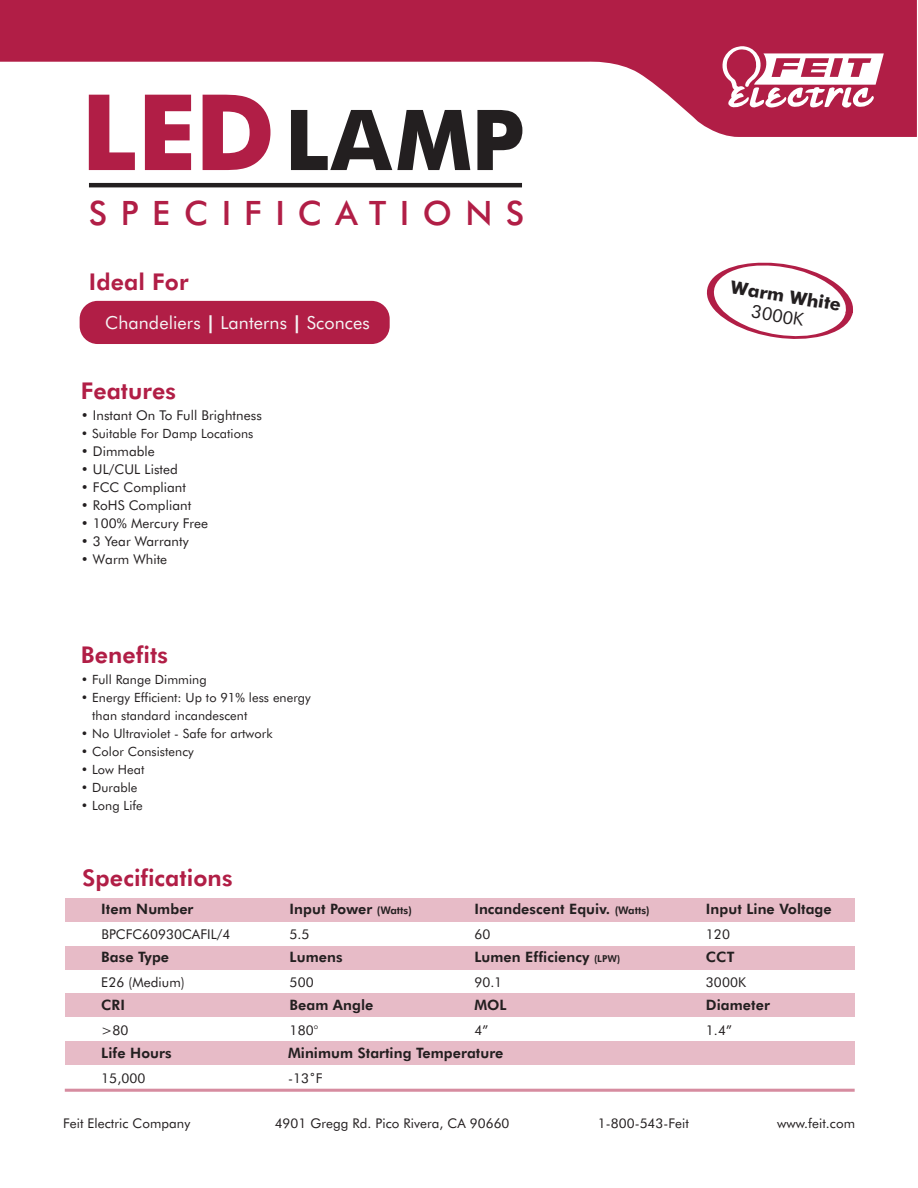
<style>
.page{position:relative;width:918px;height:1188px;background:#fff}
.page>*{position:absolute;margin:0;border:0;box-sizing:border-box;transform-origin:0 0}
.t1{font:700 105.45px "Futura BT";color:#b11e46}
.t2{font:700 84px "Futura BT";color:#231f20}
.t3{font:500 33.6px "Futura BT";letter-spacing:.4em;color:#b11e46}
.t4{font:800 23.1px "Futura BT";letter-spacing:.005em;color:#b11e46}
.t5{font:18px "Futura BT";letter-spacing:.005em;color:#f5f5f5}
.t6{font:700 17.85px "Futura BT";color:#231f20}
.t7{font:17.85px "Futura BT";color:#231f20}
.t8{font:800 14.4px "Futura BT";letter-spacing:.005em;color:#231f20}
.t9{font:13.5px "Futura BT";letter-spacing:.005em;color:#231f20}
.t10{font:13.35px "Futura BT";letter-spacing:.005em;color:#231f20}
.t11{font:12.75px/18px "Futura BT";letter-spacing:.005em;color:#231f20}
.s1{font-weight:700}
.s2{font-size:10.5px}
.s3{font-size:9.6px}
</style>
<div class="page">
<hr style="left:89px;top:183px;width:433px;height:4px;background:#231f20">
<svg style="left:0;top:0;width:917px;height:137px;fill:#b11e46"></svg>
<svg style="left:721px;top:46px;width:163px;height:63px"></svg>
<hr style="left:65px;top:1089px;width:790px;height:3px;background:#b11e46">
<div style="left:65px;top:898px;width:790px;height:24px;background:#e7bbc7"></div>
<div style="left:65px;top:946px;width:790px;height:23px;background:#e7bbc7"></div>
<div style="left:65px;top:993px;width:790px;height:24px;background:#e7bbc7"></div>
<div style="left:65px;top:1041px;width:790px;height:24px;background:#e7bbc7"></div>
<div style="left:80px;top:301px;width:310px;height:43px;background:#b11e46;border-radius:18px"></div>
<svg style="left:706px;top:262px;width:147px;height:77px"></svg>
<h1 class="t1" style="left:81px;top:68px;width:196px">LED</h1>
<h2 class="t2" style="left:285px;top:89px;width:241px">LAMP</h2>
<h3 class="t3" style="left:89px;top:192px;width:437px">SPECIFICATIONS</h3>
<h3 class="t4" style="left:89px;top:268px;width:101px">Ideal For</h3>
<h3 class="t5" style="left:105px;top:312px;width:266px">Chandeliers <span class="s1">|</span> Lanterns <span class="s1">|</span> Sconces</h3>
<h3 class="t4" style="left:81px;top:377px;width:97px">Features</h3>
<p class="t9" style="left:81px;top:407px;width:183px">• Instant On To Full Brightness</p>
<p class="t11" style="left:81px;top:425px;width:174px">• Suitable For Damp Locations</p>
<p class="t9" style="left:81px;top:443px;width:76px">• Dimmable</p>
<p class="t9" style="left:81px;top:461px;width:99px">• UL/CUL Listed</p>
<p class="t9" style="left:81px;top:479px;width:107px">• FCC Compliant</p>
<p class="t9" style="left:81px;top:497px;width:112px">• RoHS Compliant</p>
<p class="t9" style="left:81px;top:515px;width:129px">• 100% Mercury Free</p>
<p class="t9" style="left:81px;top:533px;width:109px">• 3 Year Warranty</p>
<p class="t9" style="left:81px;top:551px;width:88px">• Warm White</p>
<h3 class="t4" style="left:81px;top:641px;width:89px">Benefits</h3>
<p class="t11" style="left:81px;top:670px;width:127px">• Full Range Dimming</p>
<p class="t11" style="left:92px;top:688px;width:220px;text-indent:-11px">• Energy Efficient: Up to 91% less energy than standard incandescent</p>
<p class="t11" style="left:81px;top:724px;width:193px">• No Ultraviolet - Safe for artwork</p>
<p class="t11" style="left:81px;top:742px;width:114px">• Color Consistency</p>
<p class="t11" style="left:81px;top:760px;width:65px">• Low Heat</p>
<p class="t11" style="left:81px;top:778px;width:58px">• Durable</p>
<p class="t11" style="left:81px;top:796px;width:64px">• Long Life</p>
<h3 class="t4" style="left:82px;top:863px;width:152px">Specifications</h3>
<h3 class="t6" style="left:733px;top:276px;width:113px;rotate:9deg">Warm White</h3>
<h3 class="t7" style="left:753px;top:301px;width:54px;rotate:9deg">3000K</h3>
<p class="t8" style="left:474px;top:900px;width:177px">Incandescent Equiv. <span class="s2">(Watts)</span></p>
<p class="t8" style="left:101px;top:900px;width:94px">Item Number</p>
<p class="t9" style="left:101px;top:926px;width:131px">BPCFC60930CAFIL/4</p>
<p class="t9" style="left:290px;top:926px;width:21px">5.5</p>
<p class="t9" style="left:474px;top:926px;width:17px">60</p>
<p class="t9" style="left:706px;top:926px;width:26px">120</p>
<p class="t9" style="left:290px;top:974px;width:26px">500</p>
<p class="t9" style="left:474px;top:974px;width:29px">90.1</p>
<p class="t9" style="left:290px;top:1022px;width:30px">180°</p>
<p class="t9" style="left:706px;top:1022px;width:27px">1.4”</p>
<p class="t8" style="left:706px;top:900px;width:127px">Input Line Voltage</p>
<p class="t8" style="left:290px;top:900px;width:124px">Input Power <span class="s2">(Watts)</span></p>
<p class="t8" style="left:474px;top:948px;width:147px">Lumen Efficiency <span class="s3">(LPW)</span></p>
<p class="t8" style="left:706px;top:948px;width:30px">CCT</p>
<p class="t8" style="left:290px;top:948px;width:54px">Lumens</p>
<p class="t8" style="left:290px;top:996px;width:85px">Beam Angle</p>
<p class="t8" style="left:706px;top:996px;width:65px">Diameter</p>
<p class="t8" style="left:101px;top:948px;width:69px">Base Type</p>
<p class="t9" style="left:101px;top:974px;width:85px">E26 (Medium)</p>
<p class="t9" style="left:706px;top:974px;width:42px">3000K</p>
<p class="t8" style="left:101px;top:996px;width:25px">CRI</p>
<p class="t8" style="left:101px;top:1044px;width:72px">Life Hours</p>
<p class="t9" style="left:101px;top:1070px;width:46px">15,000</p>
<p class="t8" style="left:474px;top:996px;width:34px">MOL</p>
<p class="t8" style="left:288px;top:1044px;width:217px">Minimum Starting Temperature</p>
<p class="t9" style="left:474px;top:1022px;width:15px">4”</p>
<p class="t9" style="left:101px;top:1022px;width:29px">&gt;80</p>
<p class="t9" style="left:288px;top:1070px;width:36px">-13˚F</p>
<p class="t10" style="left:63px;top:1115px;width:129px">Feit Electric Company</p>
<p class="t10" style="left:275px;top:1115px;width:236px">4901 Gregg Rd. Pico Rivera, CA 90660</p>
<p class="t10" style="left:598px;top:1115px;width:92px">1-800-543-Feit</p>
<p class="t10" style="left:777px;top:1115px;width:79px">www.feit.com</p>
</div>
